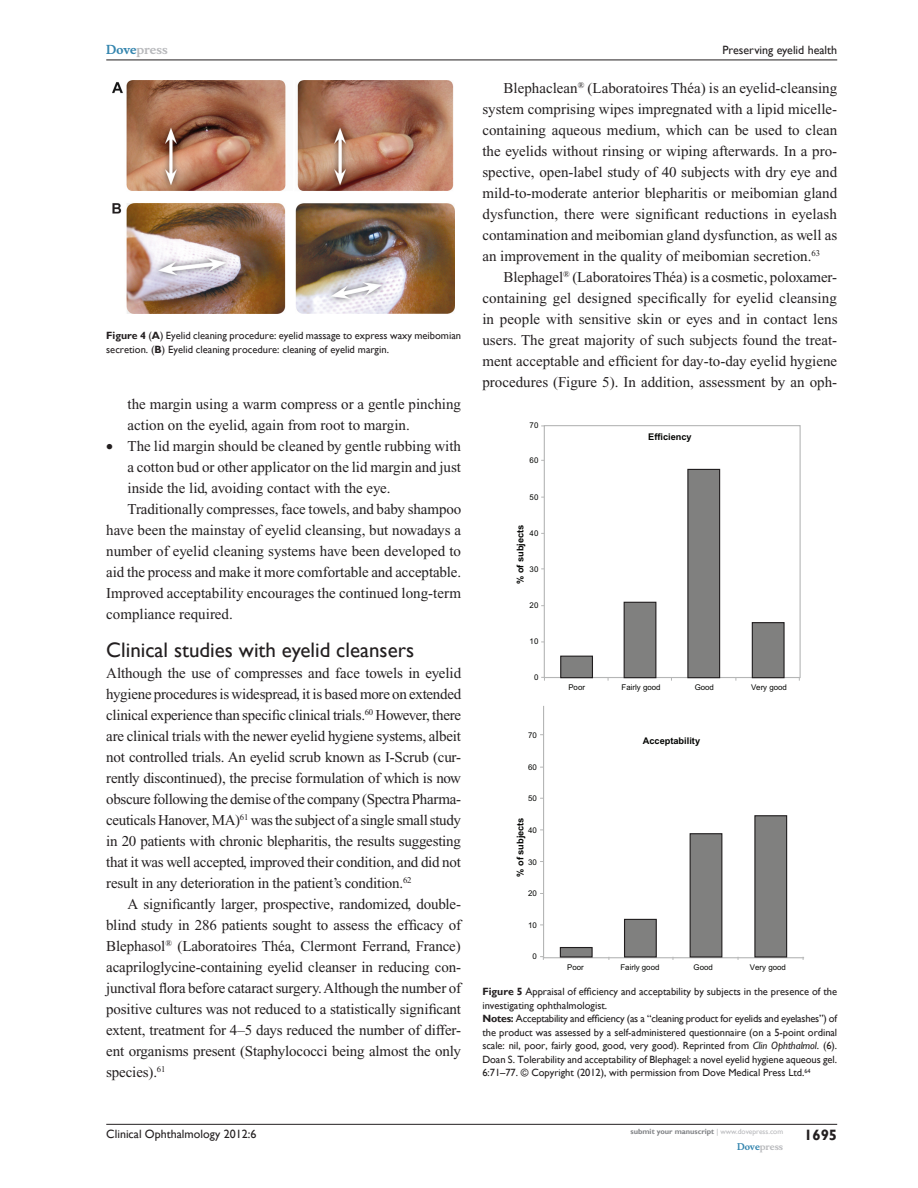
<style>
.page{position:relative;width:918px;height:1188px;background:#fff}
.page>*{position:absolute;margin:0;border:0;box-sizing:border-box;transform-origin:0 0}
.t1{font:21px "Gill Sans";color:#231f20}
.Tx{font:15px/21px "Times New Roman";color:#231f20;text-align:justify}
.TxF{font:15px/21px "Times New Roman";letter-spacing:-.015em;color:#231f20;text-align:justify}
.BL-m{font:15px/21px "Times New Roman";color:#231f20}
.t2{font:700 15px "Gill Sans";color:#231f20}
.t3{font:12px "Gill Sans";color:#231f20}
.t4{font:700 12px "Musee";color:#b8b9bc}
.FC{font:10.5px/13.5px "Gill Sans";color:#231f20}
.t5{font:700 9.15px "Arial";color:#040503}
.t6{font:700 9px "Musee";color:#b8b9bc}
.t7{font:7.95px "Arial";color:#040503}
.t8{font:700 7.5px "Gill Sans";color:#808285}
.s1{color:#3485ae}
.s2{font-weight:700}
.s3{font-style:italic}
.s4{font-weight:400;color:#b8b9bc}
</style>
<div class="page">
<img style="left:113px;top:81px;width:342px;height:233px">
<svg style="left:542px;top:425px;width:262px;height:534px"></svg>
<div style="left:560px;top:656px;width:33px;height:22px;background:#80807f;border:1px solid #201d1e"></div>
<div style="left:624px;top:602px;width:32px;height:76px;background:#80807f;border:1px solid #201d1e"></div>
<div style="left:687px;top:469px;width:33px;height:209px;background:#80807f;border:1px solid #201d1e"></div>
<div style="left:752px;top:622px;width:33px;height:56px;background:#80807f;border:1px solid #201d1e"></div>
<div style="left:560px;top:947px;width:33px;height:11px;background:#80807f;border:1px solid #201d1e"></div>
<div style="left:624px;top:919px;width:33px;height:39px;background:#80807f;border:1px solid #201d1e"></div>
<div style="left:690px;top:833px;width:32px;height:125px;background:#80807f;border:1px solid #201d1e"></div>
<div style="left:754px;top:815px;width:33px;height:143px;background:#80807f;border:1px solid #201d1e"></div>
<hr style="left:106px;top:1124px;width:731px;height:1px;background:#231f20">
<hr style="left:106px;top:60px;width:731px;height:1px;background:#231f20">
<p class="t4" style="left:106px;top:43px;width:63px"><span class="s1">Dove</span>press</p>
<p class="FC" style="left:106px;top:329px;width:356px"><span class="s2">Figure 4</span> (<span class="s2">A</span>) Eyelid cleaning procedure: eyelid massage to express waxy meibomian secretion. (<span class="s2">B</span>) Eyelid cleaning procedure: cleaning of eyelid margin.</p>
<p class="BL-m" style="left:128px;top:394px;width:335px">the margin using a warm compress or a gentle pinching action on the eyelid, again from root to margin.</p>
<p class="BL-m" style="left:128px;top:436px;width:335px;text-align:justify;text-indent:-21px">• The lid margin should be cleaned by gentle rubbing with a cotton bud or other applicator on the lid margin and just inside the lid, avoiding contact with the eye.</p>
<p class="Tx" style="left:106px;top:499px;width:357px;text-indent:21px">Traditionally compresses, face towels, and baby shampoo have been the mainstay of eyelid cleansing, but nowadays a number of eyelid cleaning systems have been developed to aid the process and make it more comfortable and acceptable.<br>Improved acceptability encourages the continued long-term compliance required.</p>
<h2 class="t1" style="left:106px;top:637px;width:309px">Clinical studies with eyelid cleansers</h2>
<p class="TxF" style="left:106px;top:662px;width:357px">Although the use of compresses and face towels in eyelid hygiene procedures is widespread, it is based more on extended clinical experience than specific clinical trials.<sup>60</sup> However, there are clinical trials with the newer eyelid hygiene systems, albeit not controlled trials. An eyelid scrub known as I-Scrub (cur&shy;rently discontinued), the precise formulation of which is now obscure following the demise of the company (Spectra Pharma&shy;ceuticals Hanover, MA)<sup>61</sup> was the subject of a single small study in 20 patients with chronic blepharitis, the results suggesting that it was well accepted, improved their condition, and did not result in any deterioration in the patient’s condition.<sup>62</sup></p>
<p class="Tx" style="left:106px;top:893px;width:356px;text-indent:21px">A significantly larger, prospective, randomized, double&shy;blind study in 286 patients sought to assess the efficacy of Blephasol<sup>®</sup> (Laboratoires Théa, Clermont Ferrand, France) acapriloglycine-containing eyelid cleanser in reducing con&shy;junctival flora before cataract surgery. Although the number of positive cultures was not reduced to a statistically significant extent, treatment for 4–5 days reduced the number of differ&shy;ent organisms present (Staphylococci being almost the only species).<sup>61</sup></p>
<p class="t3" style="left:722px;top:43px;width:116px">Preserving eyelid health</p>
<p class="Tx" style="left:482px;top:77px;width:356px;text-indent:21px">Blephaclean<sup>®</sup> (Laboratoires Théa) is an eyelid-cleansing system comprising wipes impregnated with a lipid micelle&shy;containing aqueous medium, which can be used to clean the eyelids without rinsing or wiping afterwards. In a pro&shy;spective, open-label study of 40 subjects with dry eye and mild-to-moderate anterior blepharitis or meibomian gland dysfunction, there were significant reductions in eyelash contamination and meibomian gland dysfunction, as well as an improvement in the quality of meibomian secretion.<sup>63</sup></p>
<p class="Tx" style="left:482px;top:266px;width:357px;text-indent:21px">Blephagel<sup>®</sup> (Laboratoires Théa) is a cosmetic, poloxamer&shy;containing gel designed specifically for eyelid cleansing in people with sensitive skin or eyes and in contact lens users. The great majority of such subjects found the treat&shy;ment acceptable and efficient for day-to-day eyelid hygiene procedures (Figure 5). In addition, assessment by an oph-</p>
<p class="t7" style="left:530px;top:421px;width:10px">70</p>
<p class="t7" style="left:530px;top:456px;width:10px">60</p>
<p class="t7" style="left:530px;top:493px;width:10px">50</p>
<p class="t7" style="left:530px;top:529px;width:10px">40</p>
<p class="t7" style="left:530px;top:565px;width:10px">30</p>
<p class="t7" style="left:530px;top:601px;width:10px">20</p>
<p class="t5" style="left:515px;top:584px;width:61px;rotate:-90deg">% of subjects</p>
<p class="t7" style="left:530px;top:637px;width:10px">10</p>
<p class="t7" style="left:534px;top:673px;width:6px">0</p>
<p class="t7" style="left:528px;top:731px;width:10px">70</p>
<p class="t7" style="left:528px;top:762px;width:10px">60</p>
<p class="t7" style="left:528px;top:794px;width:10px">50</p>
<p class="t7" style="left:528px;top:825px;width:10px">40</p>
<p class="t7" style="left:528px;top:858px;width:10px">30</p>
<p class="t7" style="left:528px;top:888px;width:10px">20</p>
<p class="t7" style="left:528px;top:920px;width:10px">10</p>
<p class="t7" style="left:532px;top:952px;width:6px">0</p>
<p class="t5" style="left:515px;top:877px;width:61px;rotate:-90deg">% of subjects</p>
<p class="t5" style="left:648px;top:431px;width:45px">Efficiency</p>
<p class="t7" style="left:568px;top:683px;width:18px">Poor</p>
<p class="t7" style="left:622px;top:683px;width:41px">Fairly good</p>
<p class="t7" style="left:695px;top:683px;width:21px">Good</p>
<p class="t7" style="left:751px;top:683px;width:37px">Very good</p>
<p class="t5" style="left:643px;top:736px;width:59px">Acceptability</p>
<p class="t7" style="left:567px;top:963px;width:18px">Poor</p>
<p class="t7" style="left:620px;top:963px;width:41px">Fairly good</p>
<p class="t7" style="left:694px;top:963px;width:21px">Good</p>
<p class="t7" style="left:750px;top:963px;width:37px">Very good</p>
<p class="FC" style="left:482px;top:985px;width:356px"><span class="s2">Figure 5</span> Appraisal of efficiency and acceptability by subjects in the presence of the investigating ophthalmologist.</p>
<p class="FC" style="left:482px;top:1012px;width:356px;text-align:justify"><span class="s2">Notes:</span> Acceptability and efficiency (as a “cleaning product for eyelids and eyelashes”) of the product was assessed by a self-administered questionnaire (on a 5-point ordinal scale: nil, poor, fairly good, good, very good). Reprinted from <span class="s3">Clin Ophthalmol</span>. (6).<br>Doan S. Tolerability and acceptability of Blephagel: a novel eyelid hygiene aqueous gel.<br>6:71–77. © Copyright (2012), with permission from Dove Medical Press Ltd.<sup>64</sup></p>
<p class="t3" style="left:106px;top:1127px;width:152px">Clinical Ophthalmology 2012:6</p>
<p class="t8" style="left:631px;top:1127px;width:154px">submit your manuscript <span class="s4">| www.dovepress.com</span></p>
<p class="t6" style="left:737px;top:1141px;width:48px"><span class="s1">Dove</span>press</p>
<p class="t2" style="left:804px;top:1126px;width:35px">1695</p>
</div>
